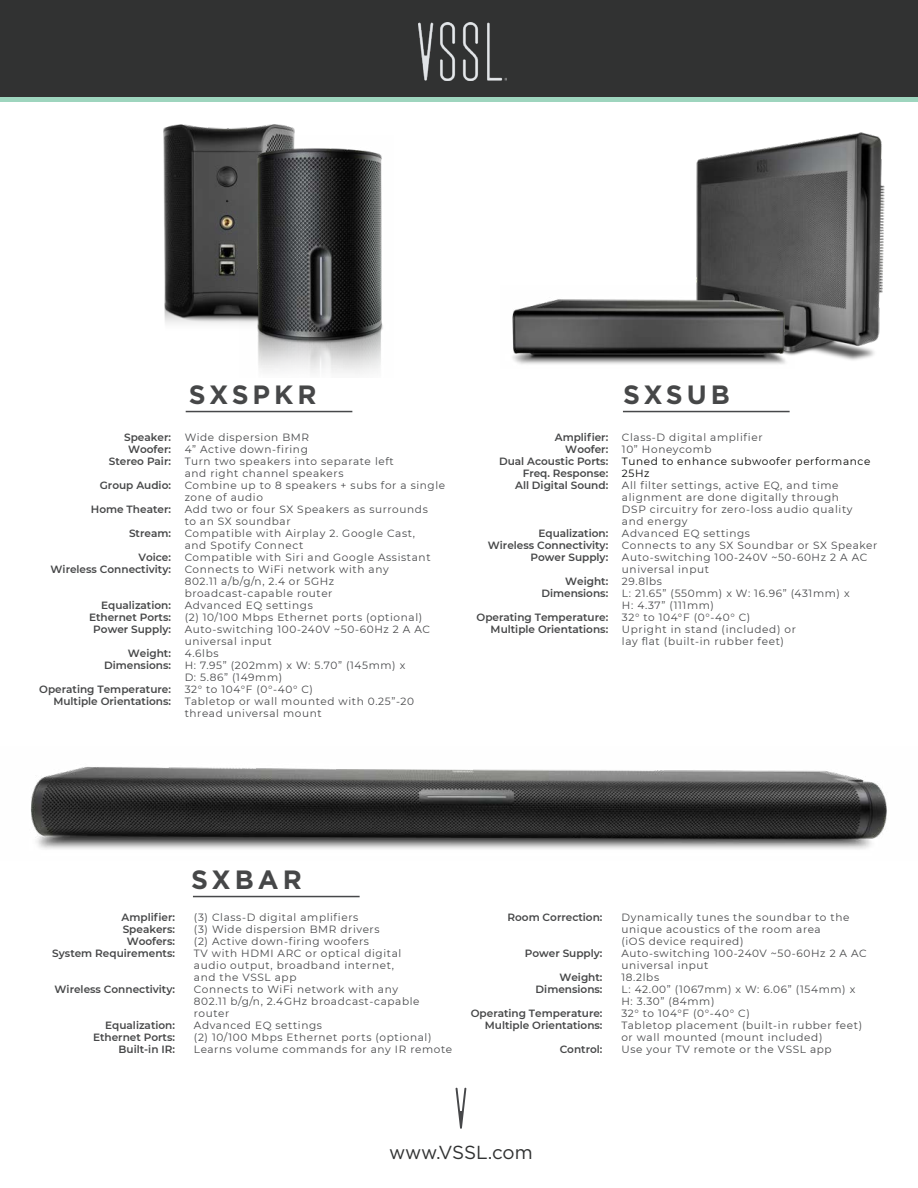
<style>
.page{position:relative;width:918px;height:1188px;background:#fff}
.page>*{position:absolute;margin:0;border:0;box-sizing:border-box;transform-origin:0 0}
.t1{font:700 26.4px "Gotham";letter-spacing:.15em;color:#464748}
.t2{font:18.9px "Gotham";letter-spacing:-.01em;color:#313232}
.t3{font:10.5px/12px "Montserrat";letter-spacing:.06em;color:#47484a}
.t4{font:600 10.5px/12px "Montserrat";color:#464748;text-align:right}
.t5{font:10.5px/12px "Montserrat";letter-spacing:.06em;color:#040503}
</style>
<div class="page">
<img style="left:31px;top:767px;width:856px;height:82px">
<div style="left:0;top:0;width:918px;height:97px;background:#313232"></div>
<div style="left:0;top:97px;width:918px;height:5px;background:#9ed5be"></div>
<img style="left:418px;top:22px;width:88px;height:59px">
<hr style="left:186px;top:411px;width:166px;height:1px;background:#47484a">
<hr style="left:623px;top:411px;width:167px;height:1px;background:#47484a">
<svg style="left:456px;top:1088px;width:10px;height:41px"></svg>
<img style="left:163px;top:124px;width:132px;height:200px">
<img style="left:239px;top:135px;width:144px;height:239px">
<img style="left:696px;top:132px;width:189px;height:228px">
<hr style="left:193px;top:896px;width:167px;height:1px;background:#47484a">
<img style="left:512px;top:285px;width:283px;height:79px">
<p class="t4" style="left:109px;top:430px;width:64px">Speaker:<br>Woofer:<br>Stereo Pair:</p>
<p class="t4" style="left:100px;top:478px;width:73px">Group Audio:</p>
<p class="t4" style="left:91px;top:502px;width:82px">Home Theater:</p>
<p class="t4" style="left:129px;top:526px;width:43px">Stream:</p>
<p class="t4" style="left:51px;top:550px;width:122px">Voice:<br>Wireless Connectivity:</p>
<p class="t4" style="left:89px;top:598px;width:83px">Equalization:<br>Ethernet Ports:<br>Power Supply:</p>
<p class="t4" style="left:104px;top:646px;width:68px">Weight:<br>Dimensions:</p>
<p class="t4" style="left:39px;top:682px;width:133px">Operating Temperature:<br>Multiple Orientations:</p>
<h1 class="t1" style="left:189px;top:378px;width:129px">SXSPKR</h1>
<p class="t3" style="left:185px;top:431px;width:262px">Wide dispersion BMR<br>4” Active down-firing<br>Turn two speakers into separate left<br>and right channel speakers<br>Combine up to 8 speakers + subs for a single zone of audio<br>Add two or four SX Speakers as surrounds<br>to an SX soundbar<br>Compatible with Airplay 2. Google Cast,<br>and Spotify Connect<br>Compatible with Siri and Google Assistant<br>Connects to WiFi network with any<br>802.11 a/b/g/n, 2.4 or 5GHz<br>broadcast-capable router<br>Advanced EQ settings<br>(2) 10/100 Mbps Ethernet ports (optional)<br>Auto-switching 100-240V ~50-60Hz 2 A AC universal input<br>4.6lbs<br>H: 7.95” (202mm) x W: 5.70” (145mm) x<br>D: 5.86” (149mm)<br>32° to 104°F (0°-40° C)<br>Tabletop or wall mounted with 0.25”-20 thread universal mount</p>
<p class="t4" style="left:499px;top:430px;width:111px">Amplifier:<br>Woofer:<br>Dual Acoustic Ports:<br>Freq. Response:<br>All Digital Sound:</p>
<p class="t4" style="left:488px;top:526px;width:122px">Equalization:<br>Wireless Connectivity:<br>Power Supply:</p>
<p class="t4" style="left:541px;top:574px;width:68px">Weight:<br>Dimensions:</p>
<p class="t4" style="left:477px;top:610px;width:133px">Operating Temperature:<br>Multiple Orientations:</p>
<h1 class="t1" style="left:623px;top:378px;width:108px">SXSUB</h1>
<p class="t3" style="left:622px;top:430px;width:142px">Class-D digital amplifier<br>10” Honeycomb</p>
<p class="t5" style="left:622px;top:454px;width:250px">Tuned to enhance subwoofer performance<br>25Hz</p>
<p class="t3" style="left:622px;top:478px;width:257px">All filter settings, active EQ, and time alignment are done digitally through<br>DSP circuitry for zero-loss audio quality<br>and energy<br>Advanced EQ settings<br>Connects to any SX Soundbar or SX Speaker<br>Auto-switching 100-240V ~50-60Hz 2 A AC universal input<br>29.8lbs<br>L: 21.65” (550mm) x W: 16.96” (431mm) x<br>H: 4.37” (111mm)<br>32° to 104°F (0°-40° C)<br>Upright in stand (included) or<br>lay flat (built-in rubber feet)</p>
<p class="t4" style="left:52px;top:910px;width:124px">Amplifier:<br>Speakers:<br>Woofers:<br>System Requirements:</p>
<p class="t4" style="left:55px;top:982px;width:122px">Wireless Connectivity:</p>
<p class="t4" style="left:93px;top:1018px;width:83px">Equalization:<br>Ethernet Ports:<br>Built-in IR:</p>
<h1 class="t1" style="left:191px;top:863px;width:112px">SXBAR</h1>
<p class="t3" style="left:194px;top:910px;width:260px">(3) Class-D digital amplifiers<br>(3) Wide dispersion BMR drivers<br>(2) Active down-firing woofers<br>TV with HDMI ARC or optical digital<br>audio output, broadband internet,<br>and the VSSL app<br>Connects to WiFi network with any<br>802.11 b/g/n, 2.4GHz broadcast-capable router<br>Advanced EQ settings<br>(2) 10/100 Mbps Ethernet ports (optional)<br>Learns volume commands for any IR remote</p>
<p class="t4" style="left:507px;top:910px;width:97px">Room Correction:</p>
<p class="t4" style="left:525px;top:946px;width:79px">Power Supply:</p>
<p class="t4" style="left:536px;top:970px;width:68px">Weight:<br>Dimensions:</p>
<p class="t4" style="left:471px;top:1006px;width:133px">Operating Temperature:<br>Multiple Orientations:</p>
<p class="t4" style="left:560px;top:1042px;width:44px">Control:</p>
<p class="t3" style="left:621px;top:910px;width:247px">Dynamically tunes the soundbar to the unique acoustics of the room area<br>(iOS device required)<br>Auto-switching 100-240V ~50-60Hz 2 A AC universal input<br>18.2lbs<br>L: 42.00” (1067mm) x W: 6.06” (154mm) x<br>H: 3.30” (84mm)<br>32° to 104°F (0°-40° C)<br>Tabletop placement (built-in rubber feet) or wall mounted (mount included)<br>Use your TV remote or the VSSL app</p>
<h2 class="t2" style="left:389px;top:1140px;width:145px">www.VSSL.com</h2>
</div>
